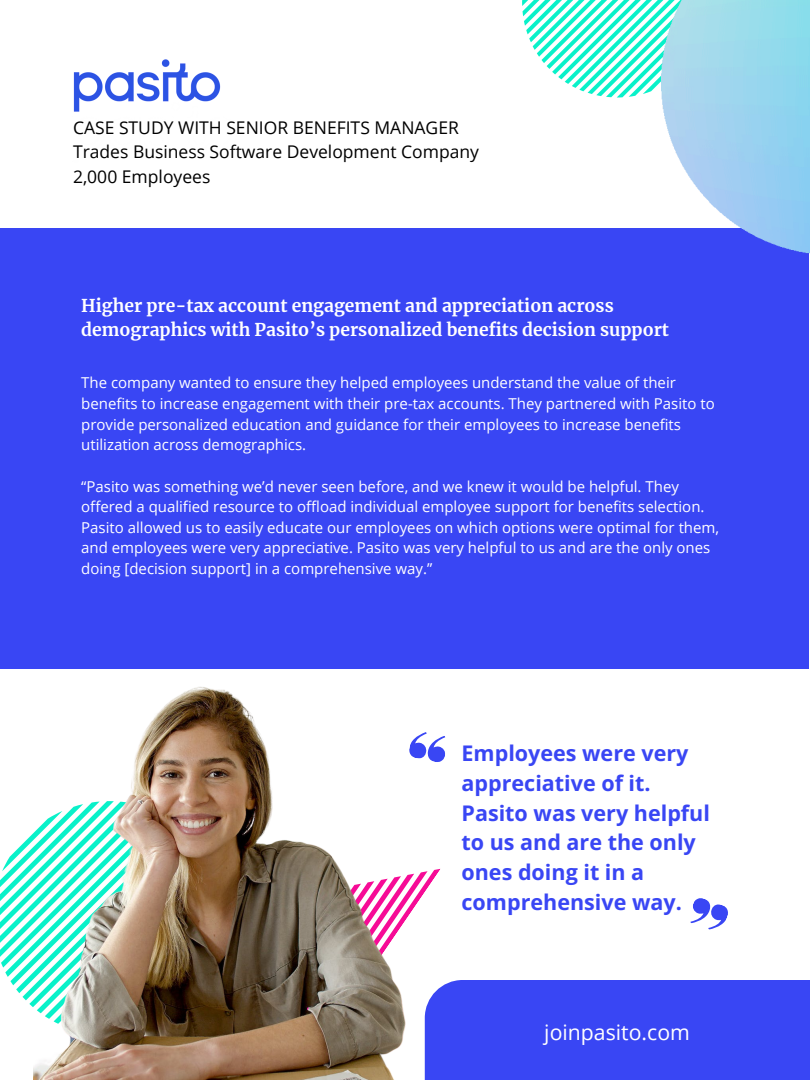
<style>
.page{position:relative;width:810px;height:1080px;background:#fff}
.page>*{position:absolute;margin:0;border:0;box-sizing:border-box;transform-origin:0 0}
.t1{font:700 21.56px/29.8px "Open Sans";color:#3946f4}
.t2{font:21.25px "Open Sans";color:#fff}
.t3{font:700 17.5px/24.4px "Merriweather";color:#fff}
.t4{font:17.5px/24.4px "Open Sans";color:#000}
.t5{font:15px/20.6px "Open Sans";color:#fff}
</style>
<div class="page">
<svg style="left:522px;top:0;width:139px;height:98px"></svg>
<div style="left:0;top:228px;width:809px;height:441px;background:#3946f4"></div>
<img style="left:661px;top:0;width:149px;height:254px">
<svg style="left:0;top:833px;width:33px;height:174px"></svg>
<div style="left:475px;top:980px;width:335px;height:100px;background:#3946f4"></div>
<div style="left:425px;top:980px;width:199px;height:100px;background:#3946f4"></div>
<img style="left:73px;top:59px;width:148px;height:53px">
<svg style="left:428px;top:736px;width:18px;height:26px"></svg>
<svg style="left:690px;top:898px;width:38px;height:32px"></svg>
<img style="left:33px;top:687px;width:395px;height:393px">
<p class="t4" style="left:73px;top:115px;width:408px">CASE STUDY WITH SENIOR BENEFITS MANAGER<br>Trades Business Software Development Company<br>2,000 Employees</p>
<p class="t3" style="left:81px;top:293px;width:589px">Higher pre-tax account engagement and appreciation across demographics with Pasito’s personalized benefits decision support</p>
<p class="t5" style="left:81px;top:372px;width:635px">The company wanted to ensure they helped employees understand the value of their benefits to increase engagement with their pre-tax accounts. They partnered with Pasito to provide personalized education and guidance for their employees to increase benefits utilization across demographics.</p>
<p class="t5" style="left:81px;top:475px;width:639px">“Pasito was something we’d never seen before, and we knew it would be helpful. They offered a qualified resource to offload individual employee support for benefits selection.<br>Pasito allowed us to easily educate our employees on which options were optimal for them, and employees were very appreciative. Pasito was very helpful to us and are the only ones doing [decision support] in a comprehensive way.”</p>
<h1 class="t1" style="left:462px;top:738px;width:250px">Employees were very appreciative of it.<br>Pasito was very helpful to us and are the only ones doing it in a comprehensive way.</h1>
<h2 class="t2" style="left:544px;top:1018px;width:147px">joinpasito.com</h2>
</div>
